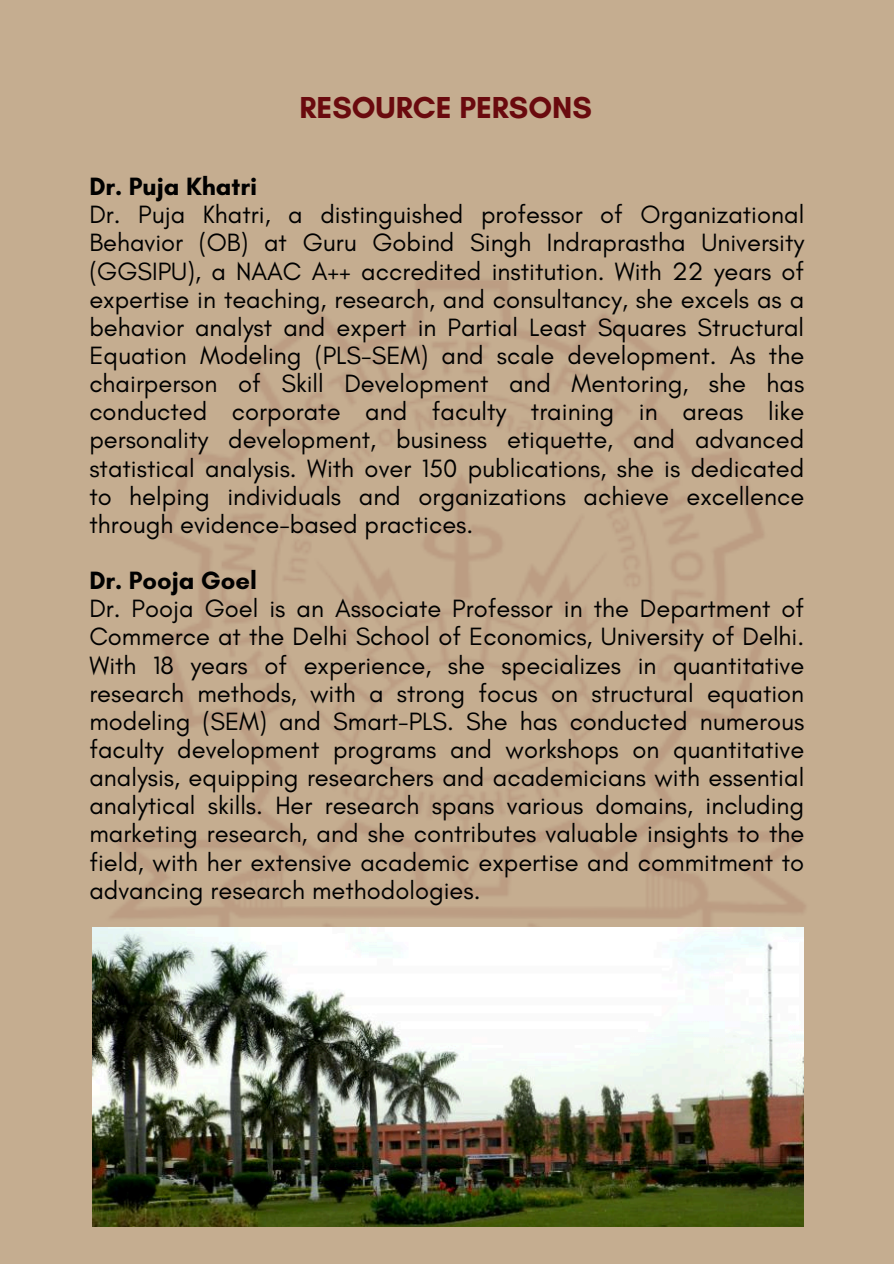
<style>
.page{position:relative;width:894px;height:1264px;background:#fff}
.page>*{position:absolute;margin:0;border:0;box-sizing:border-box;transform-origin:0 0}
.t1{font:700 30.9px "Glacial Indifference";color:#6a0a0e}
.t2{font:25.5px/28.2px "Glacial Indifference";color:#000;text-align:justify}
.t3{font:700 25.5px "Glacial Indifference";color:#000}
</style>
<div class="page">
<div style="left:0;top:0;width:893px;height:1263px;background:#c5ad90"></div>
<img style="left:111px;top:280px;width:695px;height:744px">
<img style="left:92px;top:927px;width:711px;height:299px">
<p class="t1" style="left:299px;top:88px;width:294px">RESOURCE PERSONS</p>
<h1 class="t3" style="left:89px;top:171px;width:169px">Dr. Puja Khatri</h1>
<p class="t2" style="left:89px;top:200px;width:716px">Dr. Puja Khatri, a distinguished professor of Organizational Behavior (OB) at Guru Gobind Singh Indraprastha University (GGSIPU), a NAAC A++ accredited institution. With 22 years of expertise in teaching, research, and consultancy, she excels as a behavior analyst and expert in Partial Least Squares Structural Equation Modeling (PLS-SEM) and scale development. As the chairperson of Skill Development and Mentoring, she has conducted corporate and faculty training in areas like personality development, business etiquette, and advanced statistical analysis. With over 150 publications, she is dedicated to helping individuals and organizations achieve excellence through evidence-based practices.</p>
<p class="t3" style="left:89px;top:565px;width:169px">Dr. Pooja Goel</p>
<p class="t2" style="left:89px;top:594px;width:716px">Dr. Pooja Goel is an Associate Professor in the Department of Commerce at the Delhi School of Economics, University of Delhi.<br>With 18 years of experience, she specializes in quantitative research methods, with a strong focus on structural equation modeling (SEM) and Smart-PLS. She has conducted numerous faculty development programs and workshops on quantitative analysis, equipping researchers and academicians with essential analytical skills. Her research spans various domains, including marketing research, and she contributes valuable insights to the field, with her extensive academic expertise and commitment to advancing research methodologies.</p>
</div>
